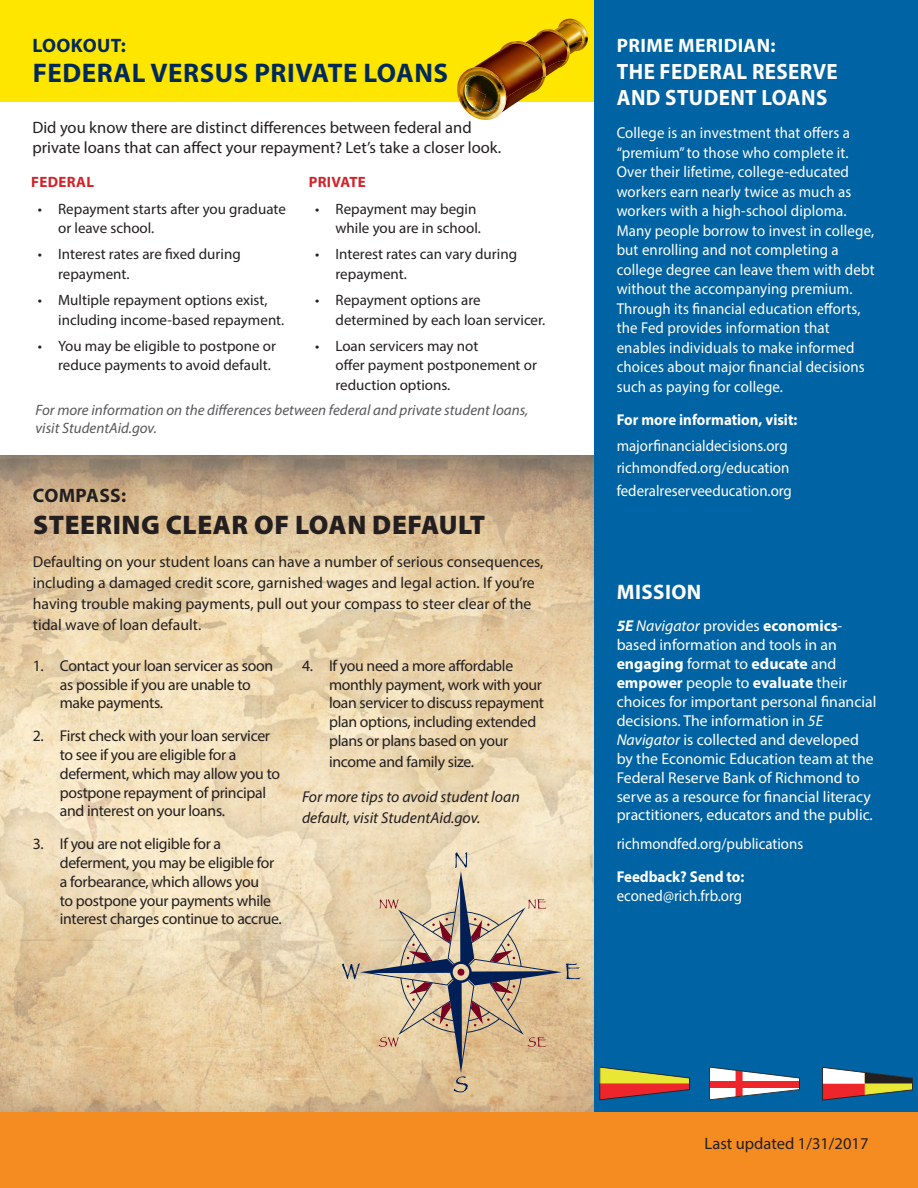
<style>
.page{position:relative;width:918px;height:1188px;background:#fff}
.page>*{position:absolute;margin:0;border:0;box-sizing:border-box;transform-origin:0 0}
.Headers{font:900 27px "Myriad Pro";letter-spacing:.02em;color:#231f20}
.Headers-2{font:700 27px "Myriad Pro";letter-spacing:.02em;color:#002a5a}
.Headers-3{font:700 22.2px/26.7px "Myriad Pro";letter-spacing:.02em;color:#fff;scale:.95 1}
.Headers-4{font:700 21px "Myriad Pro";letter-spacing:.02em;color:#fff}
.Headers-5{font:700 19.5px "Myriad Pro";letter-spacing:.02em;color:#fff}
.Headers-6{font:700 19.5px "Myriad Pro";letter-spacing:.02em;color:#231f20}
.Headers-7{font:700 19.5px "Myriad Pro";letter-spacing:.02em;color:#002a5a}
.text_copy{font:16.5px/19.5px "Myriad Pro";color:#231f20}
.text_copy-2{font:15.75px/19.5px "Myriad Pro";letter-spacing:.005em;color:#fff;scale:.95 1}
.text_copy-3{font:15.75px/18.9px "Myriad Pro";letter-spacing:-.02em;color:#231f20}
.text_copy-4{font:15.75px/18.9px "Myriad Pro";letter-spacing:.005em;color:#fff}
.text_copy-5{font:15.75px/21px "Myriad Pro";color:#231f20}
.text_copy-6{font:italic 15.75px/21px "Myriad Pro";color:#231f20}
.text_copy-7{font:700 15.75px "Myriad Pro";color:#fff;scale:.95 1}
.t1{font:15px/19.5px "Myriad Pro";color:#231f20}
.text_copy-8{font:italic 15px/18px "Myriad Pro";color:#57585a}
.text_copy-9{font:700 15px "Myriad Pro";letter-spacing:.02em;color:#d1232a}
.s1{font-weight:700;font-style:italic}
.s2{font-style:italic}
.s3{font-weight:700}
</style>
<div class="page">
<div style="left:0;top:0;width:599px;height:102px;background:#ffe601"></div>
<div style="left:594px;top:0;width:324px;height:1115px;background:#0063a3"></div>
<img style="left:0;top:456px;width:594px;height:656px">
<div style="left:0;top:1112px;width:918px;height:76px;background:#f48c22"></div>
<svg style="left:342px;top:852px;width:238px;height:240px;background:#d4be9e"></svg>
<svg style="left:599px;top:1067px;width:91px;height:33px"></svg>
<svg style="left:822px;top:1067px;width:91px;height:34px"></svg>
<svg style="left:709px;top:1067px;width:91px;height:33px"></svg>
<img style="left:561px;top:19px;width:27px;height:24px">
<img style="left:560px;top:22px;width:24px;height:19px">
<img style="left:556px;top:23px;width:27px;height:18px">
<svg style="left:582px;top:41px;width:5px;height:9px"></svg>
<img style="left:570px;top:41px;width:12px;height:14px">
<img style="left:541px;top:29px;width:29px;height:31px">
<img style="left:528px;top:31px;width:40px;height:29px">
<img style="left:546px;top:60px;width:20px;height:16px">
<img style="left:506px;top:41px;width:40px;height:35px">
<img style="left:474px;top:44px;width:70px;height:33px">
<img style="left:530px;top:76px;width:16px;height:7px">
<img style="left:507px;top:77px;width:36px;height:32px">
<img style="left:457px;top:67px;width:50px;height:50px">
<img style="left:469px;top:111px;width:27px;height:9px">
<p class="Headers-7" style="left:33px;top:32px;width:95px">LOOKOUT:</p>
<p class="Headers-2" style="left:33px;top:55px;width:417px">FEDERAL VERSUS PRIVATE LOANS</p>
<p class="text_copy" style="left:32px;top:118px;width:470px">Did you know there are distinct differences between federal and private loans that can affect your repayment? Let’s take a closer look.</p>
<p class="text_copy-9" style="left:31px;top:172px;width:64px">FEDERAL</p>
<p class="t1" style="left:58px;top:199px;width:229px;text-indent:-20px">• Repayment starts after you graduate or leave school.</p>
<p class="t1" style="left:58px;top:244px;width:184px;text-indent:-20px">• Interest rates are fixed during repayment.</p>
<p class="t1" style="left:58px;top:290px;width:228px;text-indent:-20px">• Multiple repayment options exist, including income-based repayment.</p>
<p class="t1" style="left:58px;top:336px;width:219px;text-indent:-20px">• You may be eligible to postpone or reduce payments to avoid default.</p>
<p class="text_copy-9" style="left:309px;top:172px;width:59px">PRIVATE</p>
<p class="t1" style="left:336px;top:199px;width:147px;text-indent:-20px">• Repayment may begin while you are in school.</p>
<p class="t1" style="left:336px;top:244px;width:183px;text-indent:-20px">• Interest rates can vary during repayment.</p>
<p class="t1" style="left:336px;top:290px;width:211px;text-indent:-20px">• Repayment options are determined by each loan servicer.</p>
<p class="t1" style="left:336px;top:336px;width:203px;text-indent:-20px">• Loan servicers may not<br>offer payment postponement or reduction options.</p>
<p class="text_copy-8" style="left:35px;top:401px;width:494px">For more information on the differences between federal and private student loans, visit StudentAid.gov.</p>
<p class="Headers-6" style="left:33px;top:482px;width:95px">COMPASS:</p>
<p class="Headers" style="left:33px;top:510px;width:454px">STEERING CLEAR OF LOAN DEFAULT</p>
<p class="text_copy-5" style="left:33px;top:551px;width:512px">Defaulting on your student loans can have a number of serious consequences, including a damaged credit score, garnished wages and legal action. If you’re having trouble making payments, pull out your compass to steer clear of the tidal wave of loan default.</p>
<p class="text_copy-3" style="left:60px;top:656px;width:215px;text-indent:-27px">1. Contact your loan servicer as soon as possible if you are unable to make payments.</p>
<p class="text_copy-3" style="left:60px;top:726px;width:222px;text-indent:-27px">2. First check with your loan servicer to see if you are eligible for a deferment, which may allow you to postpone repayment of principal and interest on your loans.</p>
<p class="text_copy-3" style="left:60px;top:834px;width:224px;text-indent:-27px">3. If you are not eligible for a deferment, you may be eligible for a forbearance, which allows you<br>to postpone your payments while interest charges continue to accrue.</p>
<p class="text_copy-3" style="left:329px;top:656px;width:217px;text-indent:-27px">4. If you need a more affordable monthly payment, work with your loan servicer to discuss repayment plan options, including extended plans or plans based on your</p>
<p class="text_copy-3" style="left:329px;top:752px;width:147px">income and family size.</p>
<p class="text_copy-6" style="left:302px;top:786px;width:219px">For more tips to avoid student loan default, visit StudentAid.gov.</p>
<p class="Headers-5" style="left:617px;top:33px;width:160px">PRIME MERIDIAN:</p>
<p class="Headers-3" style="left:617px;top:57px;width:234px">THE FEDERAL RESERVE<br>AND STUDENT LOANS</p>
<p class="text_copy-2" style="left:617px;top:123px;width:273px">College is an investment that offers a “premium” to those who complete it.<br>Over their lifetime, college-educated workers earn nearly twice as much as workers with a high-school diploma.<br>Many people borrow to invest in college, but enrolling and not completing a college degree can leave them with debt without the accompanying premium.<br>Through its financial education efforts, the Fed provides information that enables individuals to make informed choices about major financial decisions such as paying for college.</p>
<p class="text_copy-7" style="left:617px;top:409px;width:192px">For more information, visit:</p>
<p class="text_copy-2" style="left:617px;top:436px;width:181px">majorfinancialdecisions.org</p>
<p class="text_copy-2" style="left:617px;top:458px;width:183px">richmondfed.org/education</p>
<p class="text_copy-2" style="left:617px;top:481px;width:186px">federalreserveeducation.org</p>
<p class="Headers-4" style="left:617px;top:578px;width:86px">MISSION</p>
<p class="text_copy-4" style="left:617px;top:616px;width:261px"><span class="s1">5E</span> <span class="s2">Navigator</span> provides <span class="s3">economics&shy;</span>based information and tools in an <span class="s3">engaging</span> format to <span class="s3">educate</span> and <span class="s3">empower</span> people to <span class="s3">evaluate</span> their choices for important personal financial decisions. The information in <span class="s2">5E Navigator</span> is collected and developed by the Economic Education team at the Federal Reserve Bank of Richmond to serve as a resource for financial literacy practitioners, educators and the public.</p>
<p class="text_copy-2" style="left:617px;top:834px;width:198px">richmondfed.org/publications</p>
<p class="text_copy-7" style="left:617px;top:866px;width:136px">Feedback? Send to:</p>
<p class="text_copy-2" style="left:617px;top:885px;width:134px">econed@rich.frb.org</p>
<p class="text_copy" style="left:705px;top:1134px;width:165px">Last updated 1/31/2017</p>
</div>
